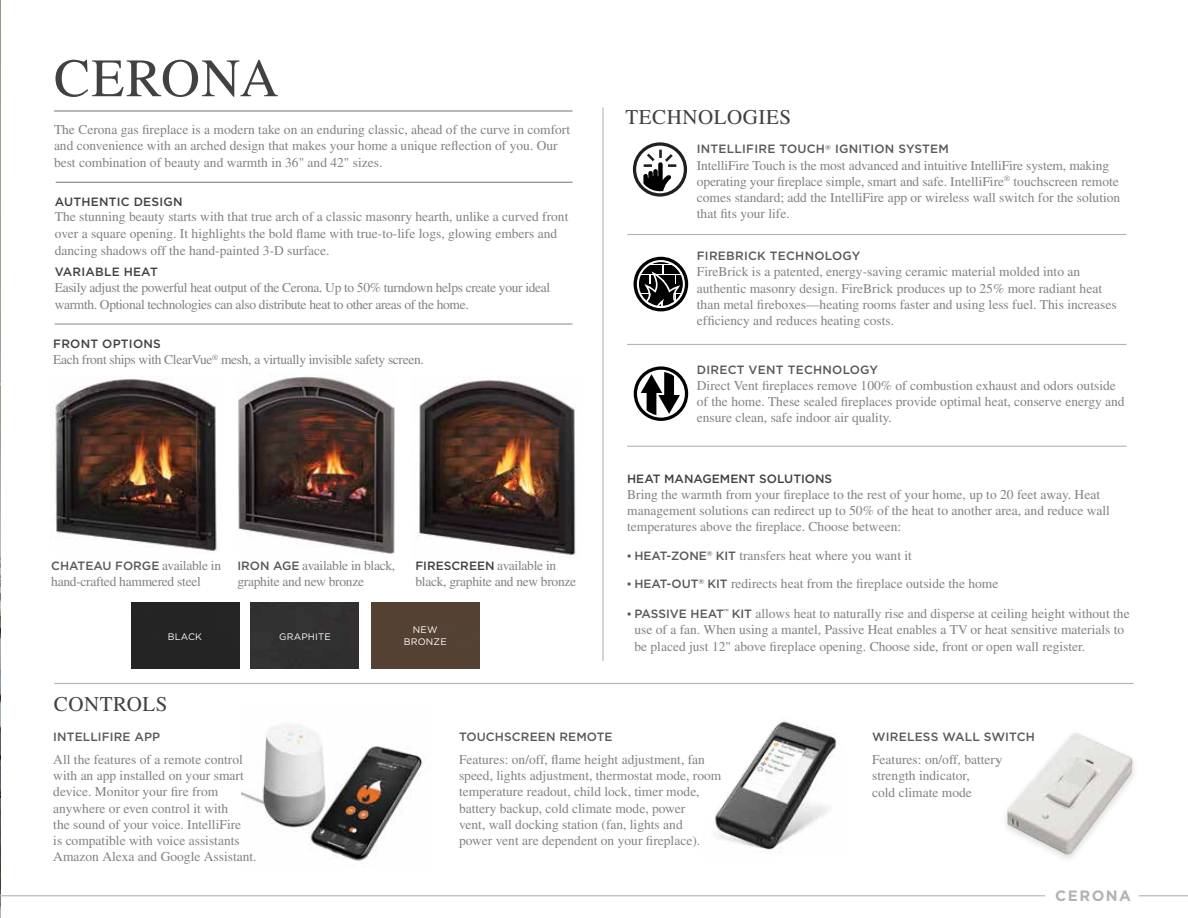
<style>
.page{position:relative;width:1188px;height:918px;background:#fff}
.page>*{position:absolute;margin:0;border:0;box-sizing:border-box;transform-origin:0 0}
.t1{font:54px "Times";letter-spacing:.025em;color:#414042}
.t2{font:21px "Times";letter-spacing:.025em;color:#414042}
.t3{font:700 15px "Gotham";letter-spacing:.1em;color:#b1b4b6}
.t4{font:13.5px/16.2px "Times";color:#808285}
.t5{font:13.5px/16.8px "Times";letter-spacing:-.025em;color:#808285}
.t6{font:13.5px/16.2px "Times";letter-spacing:-.02em;color:#808285}
.t7{font:500 12px "Gotham";letter-spacing:.02em;color:#58595b}
.t8{font:500 12px "Gotham";letter-spacing:.02em;color:#414042}
.t9{font:500 12px "Gotham";color:#58595b}
.t10{font:500 12px "Gotham";color:#414042}
.t11{font:9.45px/11.4px "Gotham";letter-spacing:.02em;color:#fff;text-align:center}
.s1{font-family:"Times New Roman"}
.s2{font-family:"Times";font-weight:400;font-size:13.5px;color:#808285}
.s3{font-family:"Gotham";font-weight:500;font-size:12px;color:#58595b}
.s4{font-family:"Gotham";font-weight:500;font-size:12px;color:#414042}
.s5{font-size:12px;color:#58595b}
</style>
<div class="page">
<div style="left:633px;top:142px;width:54px;height:55px;border:3px solid #231f20;border-radius:50%"></div>
<svg style="left:643px;top:150px;width:33px;height:41px"></svg>
<svg style="left:0;top:0;width:1px;height:918px"></svg>
<hr style="left:1139px;top:895px;width:49px;height:1px;background:#b1b4b6">
<hr style="left:0;top:895px;width:1045px;height:1px;background:#b1b4b6">
<img style="left:417px;top:377px;width:159px;height:181px">
<img style="left:55px;top:376px;width:163px;height:178px">
<img style="left:237px;top:376px;width:158px;height:178px">
<hr style="left:55px;top:323px;width:518px;height:2px;background:#939598">
<hr style="left:54px;top:110px;width:519px;height:2px;background:#808285">
<hr style="left:56px;top:182px;width:517px;height:1px;background:#808285">
<hr style="left:602px;top:107px;width:2px;height:554px;background:#b1b4b6">
<hr style="left:627px;top:234px;width:500px;height:1px;background:#b1b4b6">
<hr style="left:627px;top:344px;width:500px;height:1px;background:#b1b4b6">
<hr style="left:627px;top:446px;width:500px;height:1px;background:#b1b4b6">
<hr style="left:54px;top:683px;width:1080px;height:1px;background:#b1b4b6">
<div style="left:634px;top:366px;width:54px;height:55px;border:3px solid #000;border-radius:50%"></div>
<svg style="left:641px;top:372px;width:39px;height:43px"></svg>
<div style="left:132px;top:603px;width:108px;height:66px;background:#242424"></div>
<div style="left:371px;top:603px;width:108px;height:66px;background:#544134"></div>
<div style="left:251px;top:603px;width:108px;height:66px;background:#313131"></div>
<svg style="left:634px;top:257px;width:54px;height:54px"></svg>
<img style="left:714px;top:721px;width:123px;height:131px">
<img style="left:241px;top:724px;width:182px;height:137px">
<img style="left:1007px;top:733px;width:126px;height:122px">
<h1 class="t1" style="left:54px;top:48px;width:226px">CERONA</h1>
<p class="t4" style="left:54px;top:121px;width:518px">The Cerona gas fireplace is a modern take on an enduring classic, ahead of the curve in comfort and convenience with an arched design that makes your home a unique reflection of you. Our best combination of beauty and warmth in 36" and 42" sizes.</p>
<p class="t8" style="left:55px;top:195px;width:129px">AUTHENTIC DESIGN</p>
<p class="t4" style="left:55px;top:208px;width:515px;line-height:16.6px">The stunning beauty starts with that true arch of a classic masonry hearth, unlike a curved front over a square opening. It highlights the bold flame with true-to-life logs, glowing embers and dancing shadows off the hand-painted 3-D surface.</p>
<p class="t8" style="left:55px;top:265px;width:105px">VARIABLE HEAT</p>
<p class="t5" style="left:55px;top:279px;width:497px">Easily adjust the powerful heat output of the Cerona. Up to <span class="s1">5</span>0% turndown helps create your ideal warmth. Optional technologies can also distribute heat to other areas of the home.</p>
<p class="t8" style="left:53px;top:337px;width:109px">FRONT OPTIONS</p>
<p class="t5" style="left:53px;top:351px;width:372px">Each front ships with ClearVue<sup>®</sup> mesh, a virtually invisible safety screen.</p>
<p class="t9" style="left:51px;top:559px;width:171px">CHATEAU FORGE <span class="s2">available in</span></p>
<p class="t6" style="left:51px;top:574px;width:151px">hand-crafted hammered steel</p>
<p class="t6" style="left:237px;top:557px;width:160px"><span class="s3">IRON AGE</span> available in black, graphite and new bronze</p>
<p class="t6" style="left:415px;top:557px;width:162px"><span class="s4">FIRESCREEN</span> available in black, graphite and new bronze</p>
<p class="t11" style="left:168px;top:631px;width:36px">BLACK</p>
<p class="t11" style="left:404px;top:624px;width:44px">NEW<br>BRONZE</p>
<p class="t11" style="left:279px;top:631px;width:53px">GRAPHITE</p>
<h2 class="t2" style="left:54px;top:692px;width:115px">CONTROLS</h2>
<h2 class="t2" style="left:626px;top:106px;width:167px">TECHNOLOGIES</h2>
<p class="t7" style="left:697px;top:142px;width:254px">INTELLIFIRE TOUCH<sup>®</sup> IGNITION SYSTEM</p>
<p class="t4" style="left:697px;top:157px;width:425px">IntelliFire Touch is the most advanced and intuitive IntelliFire system, making operating your fireplace simple, smart and safe. IntelliFire<sup>®</sup> touchscreen remote comes standard; add the IntelliFire app or wireless wall switch for the solution that fits your life.</p>
<p class="t7" style="left:697px;top:249px;width:165px">FIREBRICK TECHNOLOGY</p>
<p class="t4" style="left:697px;top:264px;width:421px">FireBrick is a patented, energy-saving ceramic material molded into an authentic masonry design. FireBrick produces up to 25% more radiant heat than metal fireboxes—heating rooms faster and using less fuel. This increases efficiency and reduces heating costs.</p>
<p class="t7" style="left:697px;top:363px;width:183px">DIRECT VENT TECHNOLOGY</p>
<p class="t4" style="left:697px;top:377px;width:429px">Direct Vent fireplaces remove 100% of combustion exhaust and odors outside of the home. These sealed fireplaces provide optimal heat, conserve energy and ensure clean, safe indoor air quality.</p>
<p class="t10" style="left:627px;top:472px;width:207px">HEAT MANAGEMENT SOLUTIONS</p>
<p class="t4" style="left:627px;top:486px;width:484px">Bring the warmth from your fireplace to the rest of your home, up to 20 feet away. Heat management solutions can redirect up to 50% of the heat to another area, and reduce wall temperatures above the fireplace. Choose between:</p>
<p class="t4" style="left:627px;top:547px;width:286px"><span class="s5">•</span> <span class="s3">HEAT-ZONE</span><sup>®</sup> <span class="s3">KIT</span> transfers heat where you want it</p>
<p class="t4" style="left:627px;top:576px;width:373px"><span class="s5">•</span> <span class="s3">HEAT-OUT</span><sup>®</sup> <span class="s3">KIT</span> redirects heat from the fireplace outside the home</p>
<p class="t4" style="left:634px;top:606px;width:497px;text-indent:-7px"><span class="s5">•</span> <span class="s3">PASSIVE HEAT</span><sup>™</sup> <span class="s3">KIT</span> allows heat to naturally rise and disperse at ceiling height without the use of a fan. When using a mantel, Passive Heat enables a TV or heat sensitive materials to be placed just 12" above fireplace opening. Choose side, front or open wall register.</p>
<p class="t7" style="left:53px;top:730px;width:108px">INTELLIFIRE APP</p>
<p class="t4" style="left:53px;top:751px;width:205px">All the features of a remote control with an app installed on your smart device. Monitor your fire from anywhere or even control it with<br>the sound of your voice. IntelliFire<br>is compatible with voice assistants Amazon Alexa and Google Assistant.</p>
<p class="t7" style="left:459px;top:730px;width:155px">TOUCHSCREEN REMOTE</p>
<p class="t4" style="left:459px;top:751px;width:264px">Features: on/off, flame height adjustment, fan speed, lights adjustment, thermostat mode, room temperature readout, child lock, timer mode, battery backup, cold climate mode, power<br>vent, wall docking station (fan, lights and<br>power vent are dependent on your fireplace).</p>
<p class="t7" style="left:872px;top:730px;width:164px">WIRELESS WALL SWITCH</p>
<p class="t4" style="left:872px;top:752px;width:131px">Features: on/off, battery strength indicator,<br>cold climate mode</p>
<p class="t3" style="left:1055px;top:887px;width:77px">CERONA</p>
</div>
